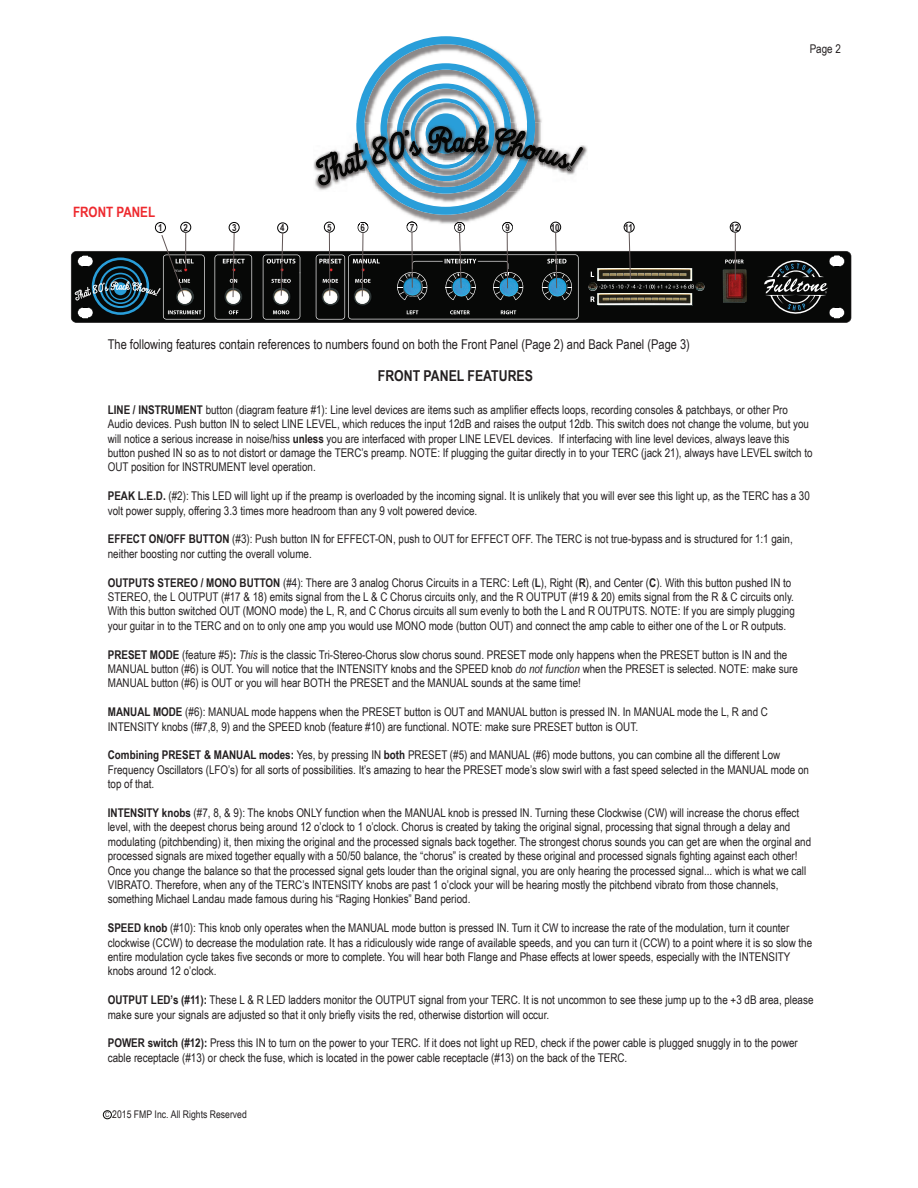
<style>
.page{position:relative;width:918px;height:1188px;background:#fff}
.page>*{position:absolute;margin:0;border:0;box-sizing:border-box;transform-origin:0 0}
.t1{font:700 15px "Arial Narrow";color:#231f20}
.t2{font:700 14.25px "Arial Narrow";color:#ee292e}
.t3{font:13.5px "Arial Narrow";color:#231f20}
.t4{font:12px/14.4px "Arial Narrow";color:#231f20}
.t5{font:10.5px "Arial Narrow";color:#231f20}
.t6{font:700 9.75px "Arial Narrow";color:#231f20}
.s1{font-weight:700}
.s2{font-style:italic}
.s3{font-size:7.5px;color:#211f1f}
</style>
<div class="page">
<svg style="left:71px;top:251px;width:780px;height:72px;background:#0e0f0e"></svg>
<div style="left:599px;top:293px;width:94px;height:13px;background:#2f3737"></div>
<svg style="left:725px;top:260px;width:19px;height:3px"></svg>
<svg style="left:764px;top:256px;width:81px;height:62px;background:#323434"></svg>
<img style="left:598px;top:302px;width:94px;height:3px">
<img style="left:723px;top:269px;width:24px;height:34px">
<svg style="left:75px;top:234px;width:130px;height:86px"></svg>
<div style="left:155px;top:222px;width:11px;height:11px;border:1px solid #000;border-radius:50%"></div>
<div style="left:229px;top:222px;width:11px;height:11px;border:1px solid #000;border-radius:50%"></div>
<div style="left:180px;top:222px;width:11px;height:11px;border:1px solid #000;border-radius:50%"></div>
<div style="left:277px;top:222px;width:11px;height:11px;border:1px solid #000;border-radius:50%"></div>
<div style="left:624px;top:222px;width:11px;height:11px;border:1px solid #000;border-radius:50%"></div>
<div style="left:730px;top:222px;width:11px;height:11px;border:1px solid #000;border-radius:50%"></div>
<hr style="left:185px;top:232px;width:1px;height:36px;background:#615656">
<svg style="left:215px;top:232px;width:37px;height:88px"></svg>
<svg style="left:263px;top:232px;width:37px;height:88px"></svg>
<svg style="left:588px;top:231px;width:117px;height:71px"></svg>
<hr style="left:735px;top:232px;width:1px;height:48px;background:#615656">
<div style="left:103px;top:1110px;width:9px;height:9px;border:1px solid #040503;border-radius:50%"></div>
<img style="left:410px;top:215px;width:78px;height:7px">
<svg style="left:316px;top:222px;width:263px;height:98px"></svg>
<svg style="left:316px;top:36px;width:267px;height:179px"></svg>
<p class="t2" style="left:73px;top:201px;width:84px">FRONT PANEL</p>
<p class="t6" style="left:158px;top:220px;width:6px">1</p>
<p class="t6" style="left:184px;top:220px;width:6px">2</p>
<p class="t6" style="left:232px;top:220px;width:6px">3</p>
<p class="t6" style="left:280px;top:220px;width:6px">4</p>
<p class="t6" style="left:327px;top:220px;width:6px">5</p>
<p class="t6" style="left:360px;top:220px;width:6px">6</p>
<p class="t6" style="left:410px;top:220px;width:6px">7</p>
<p class="t6" style="left:457px;top:220px;width:6px">8</p>
<p class="t6" style="left:505px;top:220px;width:6px">9</p>
<p class="t6" style="left:551px;top:220px;width:10px">10</p>
<p class="t6" style="left:625px;top:220px;width:10px">11</p>
<p class="t6" style="left:730px;top:220px;width:10px">12</p>
<p class="t4" style="left:810px;top:41px;width:33px">Page 2</p>
<p class="t3" style="left:108px;top:334px;width:584px">The following features contain references to numbers found on both the Front Panel (Page 2) and Back Panel (Page 3)</p>
<p class="t1" style="left:378px;top:365px;width:157px">FRONT PANEL FEATURES</p>
<p class="t4" style="left:108px;top:402px;width:706px"><span class="s1">LINE / INSTRUMENT</span> button (diagram feature #1): Line level devices are items such as amplifier effects loops, recording consoles &amp; patchbays, or other Pro Audio devices. Push button IN to select LINE LEVEL, which reduces the input 12dB and raises the output 12db. This switch does not change the volume, but you will notice a serious increase in noise/hiss <span class="s1">unless</span> you are interfaced with proper LINE LEVEL devices. If interfacing with line level devices, always leave this button pushed IN so as to not distort or damage the TERC’s preamp. NOTE: If plugging the guitar directly in to your TERC (jack 21), always have LEVEL switch to OUT position for INSTRUMENT level operation.</p>
<p class="t4" style="left:108px;top:488px;width:703px"><span class="s1">PEAK L.E.D.</span> (#2): This LED will light up if the preamp is overloaded by the incoming signal. It is unlikely that you will ever see this light up, as the TERC has a 30 volt power supply, offering 3.3 times more headroom than any 9 volt powered device.</p>
<p class="t4" style="left:108px;top:532px;width:686px"><span class="s1">EFFECT ON/OFF BUTTON</span> (#3): Push button IN for EFFECT-ON, push to OUT for EFFECT OFF. The TERC is not true-bypass and is structured for 1:1 gain, neither boosting nor cutting the overall volume.</p>
<p class="t4" style="left:108px;top:575px;width:688px"><span class="s1">OUTPUTS STEREO / MONO BUTTON</span> (#4): There are 3 analog Chorus Circuits in a TERC: Left (<span class="s1">L</span>), Right (<span class="s1">R</span>), and Center (<span class="s1">C</span>). With this button pushed IN to STEREO, the L OUTPUT (#17 &amp; 18) emits signal from the L &amp; C Chorus circuits only, and the R OUTPUT (#19 &amp; 20) emits signal from the R &amp; C circuits only.<br>With this button switched OUT (MONO mode) the L, R, and C Chorus circuits all sum evenly to both the L and R OUTPUTS. NOTE: If you are simply plugging your guitar in to the TERC and on to only one amp you would use MONO mode (button OUT) and connect the amp cable to either one of the L or R outputs.</p>
<p class="t4" style="left:108px;top:647px;width:692px"><span class="s1">PRESET MODE</span> (feature #5)<span class="s1">:</span> <span class="s2">This</span> is the classic Tri-Stereo-Chorus slow chorus sound. PRESET mode only happens when the PRESET button is IN and the<br>MANUAL button (#6) is OUT. You will notice that the INTENSITY knobs and the SPEED knob <span class="s2">do not function</span> when the PRESET is selected. NOTE: make sure<br>MANUAL button (#6) is OUT or you will hear BOTH the PRESET and the MANUAL sounds at the same time!</p>
<p class="t4" style="left:108px;top:704px;width:662px"><span class="s1">MANUAL MODE</span> (#6): MANUAL mode happens when the PRESET button is OUT and MANUAL button is pressed IN. In MANUAL mode the L, R and C<br>INTENSITY knobs (f#7,8, 9) and the SPEED knob (feature #10) are functional. NOTE: make sure PRESET button is OUT.</p>
<p class="t4" style="left:108px;top:748px;width:703px"><span class="s1">Combining PRESET &amp; MANUAL modes:</span> Yes, by pressing IN <span class="s1">both</span> PRESET (#5) and MANUAL (#6) mode buttons, you can combine all the different Low<br>Frequency Oscillators (LFO’s) for all sorts of possibilities. It’s amazing to hear the PRESET mode’s slow swirl with a fast speed selected in the MANUAL mode on top of that.</p>
<p class="t4" style="left:108px;top:805px;width:705px"><span class="s1">INTENSITY knobs</span> (#7, 8, &amp; 9): The knobs ONLY function when the MANUAL knob is pressed IN. Turning these Clockwise (CW) will increase the chorus effect level, with the deepest chorus being around 12 o’clock to 1 o’clock. Chorus is created by taking the original signal, processing that signal through a delay and modulating (pitchbending) it, then mixing the original and the processed signals back together. The strongest chorus sounds you can get are when the orginal and processed signals are mixed together equally with a 50/50 balance, the “chorus” is created by these original and processed signals fighting against each other!<br>Once you change the balance so that the processed signal gets louder than the original signal, you are only hearing the processed signal... which is what we call VIBRATO. Therefore, when any of the TERC’s INTENSITY knobs are past 1 o’clock your will be hearing mostly the pitchbend vibrato from those channels, something Michael Landau made famous during his “Raging Honkies” Band period.</p>
<p class="t4" style="left:108px;top:920px;width:706px"><span class="s1">SPEED knob</span> (#10): This knob only operates when the MANUAL mode button is pressed IN. Turn it CW to increase the rate of the modulation, turn it counter clockwise (CCW) to decrease the modulation rate. It has a ridiculously wide range of available speeds, and you can turn it (CCW) to a point where it is so slow the entire modulation cycle takes five seconds or more to complete. You will hear both Flange and Phase effects at lower speeds, especially with the INTENSITY knobs around 12 o’clock.</p>
<p class="t4" style="left:108px;top:992px;width:707px"><span class="s1">OUTPUT LED’s (#11):</span> These L &amp; R LED ladders monitor the OUTPUT signal from your TERC. It is not uncommon to see these jump up to the +3 dB area, please make sure your signals are adjusted so that it only briefly visits the red, otherwise distortion will occur.</p>
<p class="t4" style="left:108px;top:1036px;width:692px"><span class="s1">POWER switch (#12):</span> Press this IN to turn on the power to your TERC. If it does not light up RED, check if the power cable is plugged snuggly in to the power cable receptacle (#13) or check the fuse, which is located in the power cable receptacle (#13) on the back of the TERC.</p>
<p class="t5" style="left:105px;top:1107px;width:143px"><span class="s3">C</span> 2015 FMP Inc. All Rights Reserved</p>
</div>
